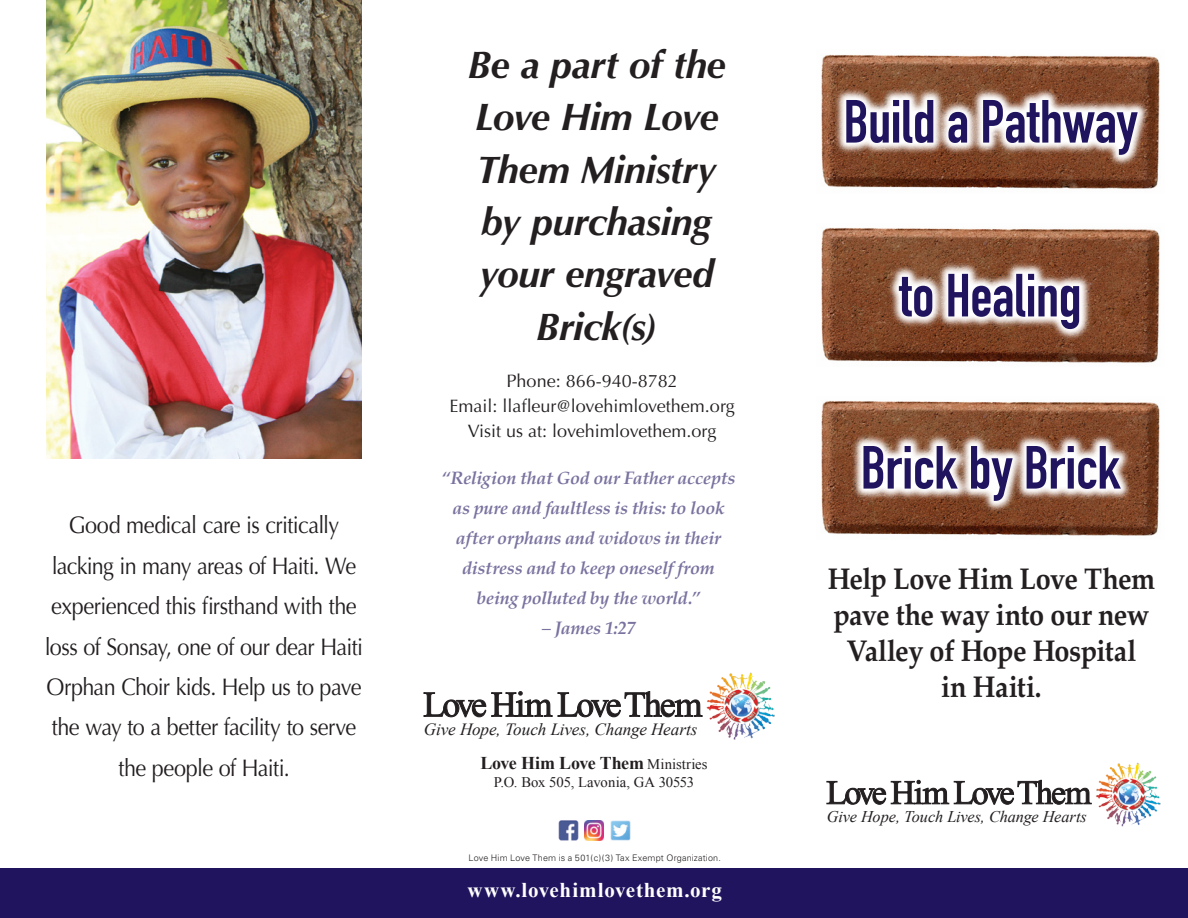
<style>
.page{position:relative;width:1188px;height:918px;background:#fff}
.page>*{position:absolute;margin:0;border:0;box-sizing:border-box;transform-origin:0 0}
.t1{font:700 59.85px "DIN Condensed";letter-spacing:-.005em;color:#21145f}
.t2{font:italic 700 38.55px/52.3px "Optima";letter-spacing:-.01em;color:#231f20;text-align:center}
.t3{font:700 30px/36px "Palatino";letter-spacing:-.02em;color:#231f20;text-align:center;scale:.9 1}
.t4{font:24px/40.3px "Optima";letter-spacing:-.025em;color:#231f20;text-align:center;scale:.9 1}
.t5{font:700 21px "Times New Roman";letter-spacing:.035em;color:#fff}
.t6{font:italic 700 18px/30px "Palatino";letter-spacing:-.015em;color:#7a729f;text-align:center}
.t7{font:18px/25px "Optima";color:#231f20;text-align:center}
.t8{font:700 18px "Times New Roman";letter-spacing:-.015em;color:#231f20}
.t9{font:italic 17.1px "Times New Roman";letter-spacing:-.005em;color:#231f20}
.t10{font:italic 16.2px "Times New Roman";letter-spacing:-.005em;color:#231f20}
.t11{font:14.7px "Times New Roman";letter-spacing:-.01em;color:#231f20}
.t12{font:300 9px "Univers";letter-spacing:.015em;color:#231f20}
.s1{font-weight:400;font-size:14.7px}
</style>
<div class="page">
<div style="left:0;top:868px;width:1188px;height:50px;background:#21145f"></div>
<img style="left:702px;top:672px;width:73px;height:68px">
<svg style="left:424px;top:691px;width:128px;height:26px"></svg>
<svg style="left:558px;top:691px;width:144px;height:26px"></svg>
<img style="left:1084px;top:762px;width:77px;height:65px">
<svg style="left:827px;top:780px;width:264px;height:24px"></svg>
<img style="left:610px;top:820px;width:21px;height:21px">
<img style="left:585px;top:821px;width:19px;height:19px">
<img style="left:559px;top:820px;width:19px;height:20px">
<img style="left:821px;top:54px;width:339px;height:135px">
<svg style="left:834px;top:88px;width:316px;height:79px"></svg>
<img style="left:821px;top:228px;width:339px;height:135px">
<svg style="left:887px;top:262px;width:205px;height:79px"></svg>
<img style="left:821px;top:401px;width:339px;height:135px">
<svg style="left:851px;top:434px;width:281px;height:79px"></svg>
<img style="left:46px;top:0;width:316px;height:458px">
<p class="t4" style="left:45px;top:505px;width:355px">Good medical care is critically lacking in many areas of Haiti. We experienced this firsthand with the loss of Sonsay, one of our dear Haiti<br>Orphan Choir kids. Help us to pave the way to a better facility to serve the people of Haiti.</p>
<h2 class="t2" style="left:467px;top:39px;width:260px">Be a part of the<br>Love Him Love<br>Them Ministry by purchasing your engraved<br>Brick(s)</h2>
<p class="t7" style="left:449px;top:368px;width:287px">Phone: 866-940-8782<br>Email: llafleur@lovehimlovethem.org<br>Visit us at: lovehimlovethem.org</p>
<p class="t6" style="left:442px;top:462px;width:295px">“Religion that God our Father accepts as pure and faultless is this: to look after orphans and widows in their distress and to keep oneself from being polluted by the world.”</p>
<p class="t6" style="left:542px;top:612px;width:95px">– James 1:27</p>
<p class="t9" style="left:424px;top:718px;width:275px">Give Hope, Touch Lives, Change Hearts</p>
<p class="t8" style="left:480px;top:751px;width:229px">Love Him Love Them <span class="s1">Ministries</span></p>
<p class="t11" style="left:494px;top:773px;width:202px">P.O. Box 505, Lavonia, GA 30553</p>
<p class="t12" style="left:469px;top:853px;width:254px">Love Him Love Them is a 501(c)(3) Tax Exempt Organization.</p>
<p class="t5" style="left:468px;top:875px;width:256px">www.lovehimlovethem.org</p>
<h1 class="t1" style="left:843px;top:81px;width:296px">Build a Pathway</h1>
<h1 class="t1" style="left:899px;top:255px;width:184px">to Healing</h1>
<h1 class="t1" style="left:861px;top:427px;width:261px">Brick by Brick</h1>
<p class="t3" style="left:828px;top:560px;width:365px">Help Love Him Love Them pave the way into our new<br>Valley of Hope Hospital<br>in Haiti.</p>
<p class="t10" style="left:827px;top:805px;width:261px">Give Hope, Touch Lives, Change Hearts</p>
</div>
